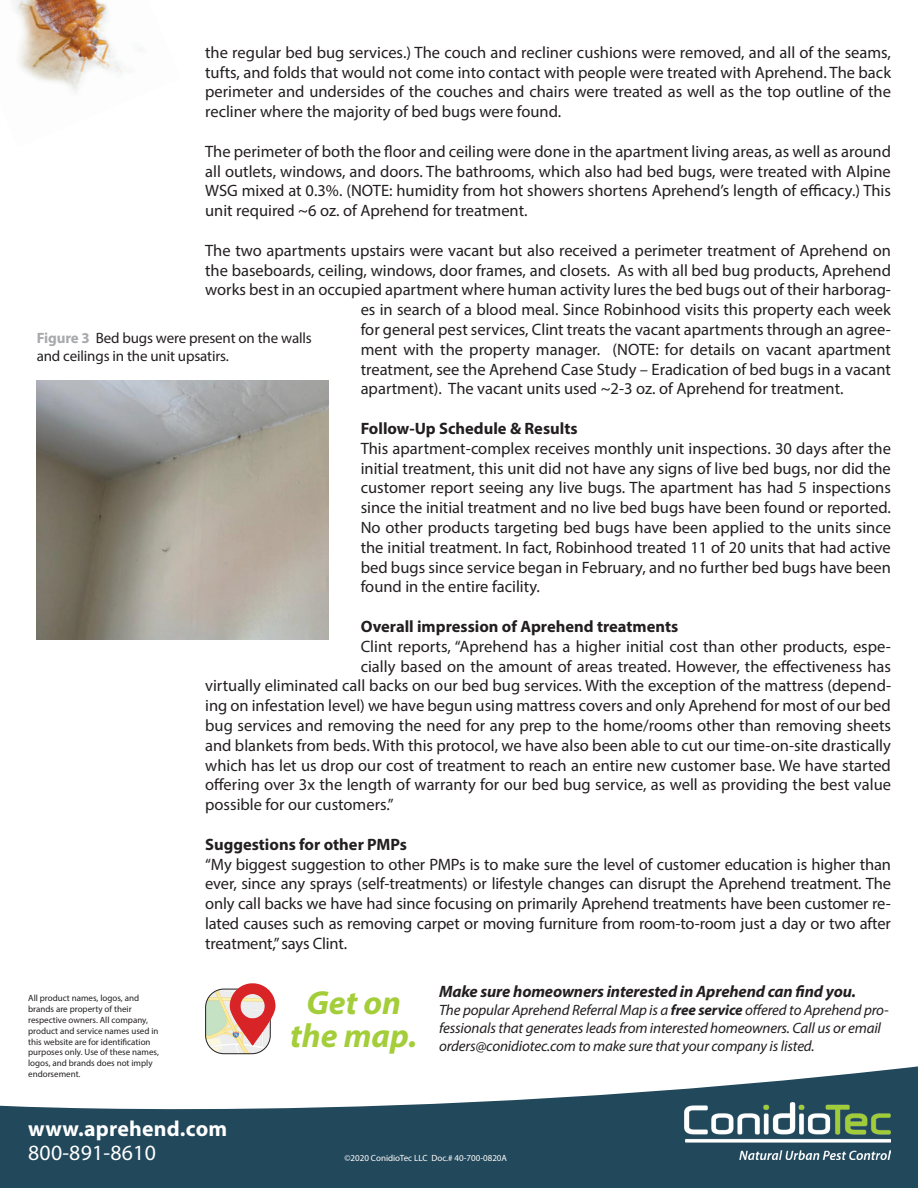
<style>
.page{position:relative;width:918px;height:1188px;background:#fff}
.page>*{position:absolute;margin:0;border:0;box-sizing:border-box;transform-origin:0 0}
.t1{font:italic 700 33.45px/33px "Myriad Pro";color:#a3cd39;text-align:center}
.t2{font:700 21.75px "Myriad Pro";letter-spacing:.01em;color:#fff}
.t3{font:21.75px "Myriad Pro";letter-spacing:.01em;color:#fff}
.t4{font:16.5px/19.8px "Myriad Pro";color:#231f20;text-align:justify}
.t5{font:700 16.5px "Myriad Pro";color:#231f20}
.t6{font:italic 700 16.5px "Myriad Pro";letter-spacing:-.01em;color:#231f20}
.t7{font:italic 15px/18px "Myriad Pro";letter-spacing:-.01em;color:#231f20}
.t8{font:15px/18px "Myriad Pro";letter-spacing:-.01em;color:#231f20}
.t9{font:9px/10.8px "Myriad Pro";color:#231f20}
.t10{font:9px "Myriad Pro";color:#fff}
.s1{font-weight:700;color:#a8a9ad}
.s2{font-weight:700}
</style>
<div class="page">
<svg style="left:0;top:1066px;width:918px;height:122px;fill:#22485b"></svg>
<img style="left:684px;top:1103px;width:206px;height:56px">
<img style="left:37px;top:380px;width:292px;height:260px">
<img style="left:206px;top:989px;width:60px;height:65px">
<div style="left:205px;top:989px;width:66px;height:65px;border:1px solid #231f20;border-radius:18px"></div>
<img style="left:227px;top:983px;width:49px;height:65px">
<img style="left:15px;top:0;width:108px;height:94px">
<p class="t4" style="left:205px;top:42px;width:687px">the regular bed bug services.) The couch and recliner cushions were removed, and all of the seams, tufts, and folds that would not come into contact with people were treated with Aprehend. The back perimeter and undersides of the couches and chairs were treated as well as the top outline of the recliner where the majority of bed bugs were found.</p>
<p class="t4" style="left:205px;top:141px;width:687px">The perimeter of both the floor and ceiling were done in the apartment living areas, as well as around all outlets, windows, and doors. The bathrooms, which also had bed bugs, were treated with Alpine WSG mixed at 0.3%. (NOTE: humidity from hot showers shortens Aprehend’s length of efficacy.) This unit required ~6 oz. of Aprehend for treatment.</p>
<p class="t4" style="left:205px;top:240px;width:687px">The two apartments upstairs were vacant but also received a perimeter treatment of Aprehend on</p>
<p class="t4" style="left:205px;top:260px;width:687px">the baseboards, ceiling, windows, door frames, and closets. As with all bed bug products, Aprehend</p>
<p class="t4" style="left:205px;top:280px;width:687px">works best in an occupied apartment where human activity lures the bed bugs out of their harborag-</p>
<p class="t4" style="left:361px;top:299px;width:532px">es in search of a blood meal. Since Robinhood visits this property each week</p>
<p class="t4" style="left:361px;top:319px;width:532px">for general pest services, Clint treats the vacant apartments through an agree-</p>
<p class="t4" style="left:361px;top:339px;width:532px">ment with the property manager. (NOTE: for details on vacant apartment</p>
<p class="t4" style="left:361px;top:359px;width:532px">treatment, see the Aprehend Case Study – Eradication of bed bugs in a vacant</p>
<p class="t4" style="left:361px;top:379px;width:484px">apartment). The vacant units used ~2-3 oz. of Aprehend for treatment.</p>
<p class="t5" style="left:361px;top:418px;width:218px">Follow-Up Schedule &amp; Results</p>
<p class="t4" style="left:361px;top:438px;width:532px">This apartment-complex receives monthly unit inspections. 30 days after the initial treatment, this unit did not have any signs of live bed bugs, nor did the customer report seeing any live bugs. The apartment has had 5 inspections since the initial treatment and no live bed bugs have been found or reported.<br>No other products targeting bed bugs have been applied to the units since the initial treatment. In fact, Robinhood treated 11 of 20 units that had active bed bugs since service began in February, and no further bed bugs have been found in the entire facility.</p>
<p class="t5" style="left:361px;top:616px;width:319px">Overall impression of Aprehend treatments</p>
<p class="t4" style="left:361px;top:636px;width:532px">Clint reports, “Aprehend has a higher initial cost than other products, espe-</p>
<p class="t4" style="left:361px;top:656px;width:532px">cially based on the amount of areas treated. However, the effectiveness has</p>
<p class="t4" style="left:205px;top:676px;width:687px">virtually eliminated call backs on our bed bug services. With the exception of the mattress (depend-</p>
<p class="t4" style="left:205px;top:695px;width:687px">ing on infestation level) we have begun using mattress covers and only Aprehend for most of our bed</p>
<p class="t4" style="left:205px;top:715px;width:687px">bug services and removing the need for any prep to the home/rooms other than removing sheets</p>
<p class="t4" style="left:205px;top:735px;width:687px">and blankets from beds. With this protocol, we have also been able to cut our time-on-site drastically</p>
<p class="t4" style="left:205px;top:755px;width:687px">which has let us drop our cost of treatment to reach an entire new customer base. We have started</p>
<p class="t4" style="left:205px;top:775px;width:687px">offering over 3x the length of warranty for our bed bug service, as well as providing the best value</p>
<p class="t4" style="left:205px;top:794px;width:190px">possible for our customers.”</p>
<p class="t5" style="left:205px;top:833px;width:203px">Suggestions for other PMPs</p>
<p class="t4" style="left:205px;top:854px;width:687px">“My biggest suggestion to other PMPs is to make sure the level of customer education is higher than ever, since any sprays (self-treatments) or lifestyle changes can disrupt the Aprehend treatment. The only call backs we have had since focusing on primarily Aprehend treatments have been customer re&shy;lated causes such as removing carpet or moving furniture from room-to-room just a day or two after treatment,” says Clint.</p>
<p class="t8" style="left:37px;top:328px;width:277px"><span class="s1">Figure 3</span> Bed bugs were present on the walls and ceilings in the unit upsatirs.</p>
<p class="t9" style="left:28px;top:993px;width:132px">All product names, logos, and brands are property of their respective owners. All company, product and service names used in this website are for identification purposes only. Use of these names, logos, and brands does not imply endorsement.</p>
<h1 class="t1" style="left:290px;top:985px;width:129px">Get on the map.</h1>
<p class="t6" style="left:439px;top:981px;width:418px">Make sure homeowners interested in Aprehend can find you.</p>
<p class="t7" style="left:439px;top:1001px;width:451px">The popular Aprehend Referral Map is a <span class="s2">free service</span> offered to Aprehend pro&shy;fessionals that generates leads from interested homeowners. Call us or email orders@conidiotec.com to make sure that your company is listed.</p>
<h2 class="t2" style="left:28px;top:1114px;width:201px">www.aprehend.com</h2>
<h2 class="t3" style="left:28px;top:1139px;width:129px">800-891-8610</h2>
<p class="t10" style="left:345px;top:1152px;width:164px">©2020 ConidioTec LLC Doc.# 40-700-0820A</p>
</div>
